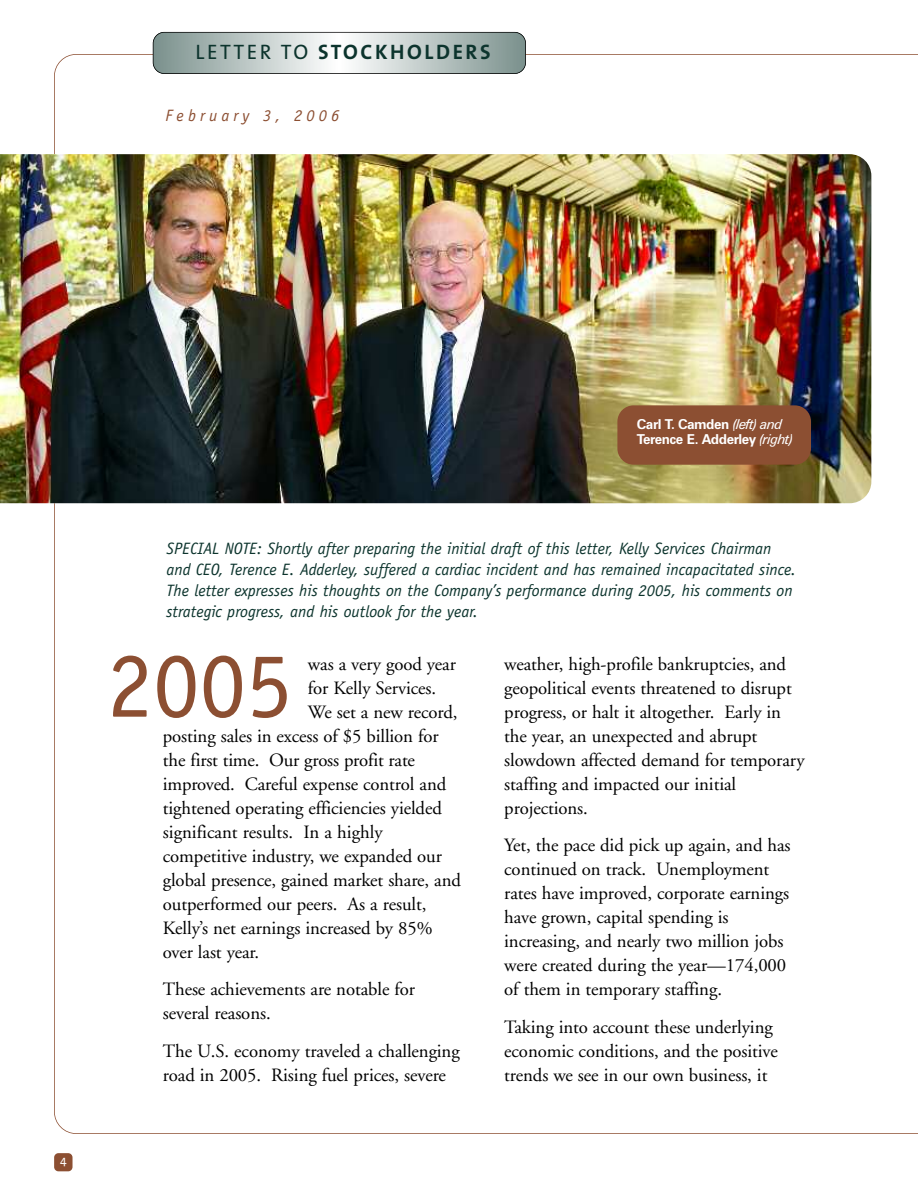
<style>
.page{position:relative;width:918px;height:1188px;background:#fff}
.page>*{position:absolute;margin:0;border:0;box-sizing:border-box;transform-origin:0 0}
.t1{font:93px "Officina Sans";color:#8c4f32}
.t2{font:700 21px "The Sans";letter-spacing:.12em;color:#0c342d}
.t3{font:18.75px/24px "Adobe Garamond";letter-spacing:-.005em;color:#000}
.t4{font:italic 16.5px/21px "Officina Sans";color:#0c342d}
.t5{font:italic 16.5px "Officina Sans";letter-spacing:.25em;color:#8c4f32}
.t6{font:700 13.65px/14.5px "Zurich BT";letter-spacing:-.035em;color:#fff}
.t7{font:12px "The Sans";color:#fff}
.s1{font-weight:400}
.s2{font-weight:400;font-style:italic}
</style>
<div class="page">
<div style="left:54px;top:1153px;width:19px;height:18px;background:#8c4f32;border-radius:4px"></div>
<svg style="left:155px;top:32px;width:368px;height:42px;background:#a3b3b0"></svg>
<div style="left:267px;top:32px;width:145px;height:42px;background:#ccd5d3"></div>
<div style="left:274px;top:32px;width:131px;height:42px;background:#d1d9d7"></div>
<div style="left:281px;top:32px;width:117px;height:42px;background:#d6dddc"></div>
<div style="left:288px;top:32px;width:103px;height:42px;background:#dbe1e0"></div>
<div style="left:295px;top:32px;width:89px;height:42px;background:#e0e5e4"></div>
<div style="left:301px;top:32px;width:77px;height:42px;background:#e4e9e8"></div>
<div style="left:306px;top:32px;width:67px;height:42px;background:#e8eceb"></div>
<div style="left:312px;top:32px;width:55px;height:42px;background:#ecefef"></div>
<div style="left:317px;top:32px;width:45px;height:42px;background:#f0f3f2"></div>
<div style="left:323px;top:32px;width:33px;height:42px;background:#f4f6f6"></div>
<div style="left:328px;top:32px;width:22px;height:42px;background:#f8f9f9"></div>
<div style="left:334px;top:32px;width:11px;height:42px;background:#fcfcfc"></div>
<div style="left:153px;top:32px;width:373px;height:42px;border:2px solid #000;border-radius:12px"></div>
<img style="left:0;top:154px;width:871px;height:349px">
<div style="left:617px;top:405px;width:194px;height:60px;background:#8c4f32;border-radius:16px"></div>
<p class="t2" style="left:195px;top:40px;width:297px"><span class="s1">LETTER TO</span> STOCKHOLDERS</p>
<p class="t5" style="left:165px;top:110px;width:176px">February 3, 2006</p>
<p class="t7" style="left:60px;top:1153px;width:8px">4</p>
<p class="t6" style="left:637px;top:418px;width:158px">Carl T. Camden <span class="s2">(left) and<br></span>Terence E. Adderley <span class="s2">(right)</span></p>
<p class="t4" style="left:166px;top:539px;width:631px">SPECIAL NOTE: Shortly after preparing the initial draft of this letter, Kelly Services Chairman and CEO, Terence E. Adderley, suffered a cardiac incident and has remained incapacitated since.<br>The letter expresses his thoughts on the Company’s performance during 2005, his comments on strategic progress, and his outlook for the year.</p>
<h1 class="t1" style="left:107px;top:650px;width:188px">2005</h1>
<p class="t3" style="left:308px;top:653px;width:150px">was a very good year</p>
<p class="t3" style="left:308px;top:677px;width:130px">for Kelly Services.</p>
<p class="t3" style="left:308px;top:701px;width:151px">We set a new record,</p>
<p class="t3" style="left:163px;top:725px;width:277px">posting sales in excess of $5 billion for</p>
<p class="t3" style="left:163px;top:749px;width:254px">the first time. Our gross profit rate</p>
<p class="t3" style="left:163px;top:773px;width:285px">improved. Careful expense control and</p>
<p class="t3" style="left:163px;top:797px;width:281px">tightened operating efficiencies yielded</p>
<p class="t3" style="left:163px;top:821px;width:221px">significant results. In a highly</p>
<p class="t3" style="left:163px;top:845px;width:281px">competitive industry, we expanded our</p>
<p class="t3" style="left:163px;top:869px;width:300px">global presence, gained market share, and</p>
<p class="t3" style="left:163px;top:893px;width:265px">outperformed our peers. As a result,</p>
<p class="t3" style="left:163px;top:917px;width:271px">Kelly’s net earnings increased by 85%</p>
<p class="t3" style="left:163px;top:941px;width:98px">over last year.</p>
<p class="t3" style="left:163px;top:979px;width:254px">These achievements are notable for several reasons.</p>
<p class="t3" style="left:163px;top:1040px;width:298px">The U.S. economy traveled a challenging road in 2005. Rising fuel prices, severe</p>
<p class="t3" style="left:504px;top:653px;width:302px">weather, high-profile bankruptcies, and geopolitical events threatened to disrupt progress, or halt it altogether. Early in the year, an unexpected and abrupt slowdown affected demand for temporary staffing and impacted our initial projections.</p>
<p class="t3" style="left:504px;top:835px;width:288px">Yet, the pace did pick up again, and has continued on track. Unemployment rates have improved, corporate earnings have grown, capital spending is increasing, and nearly two million jobs were created during the year—174,000 of them in temporary staffing.</p>
<p class="t3" style="left:504px;top:1016px;width:275px">Taking into account these underlying economic conditions, and the positive trends we see in our own business, it</p>
</div>
